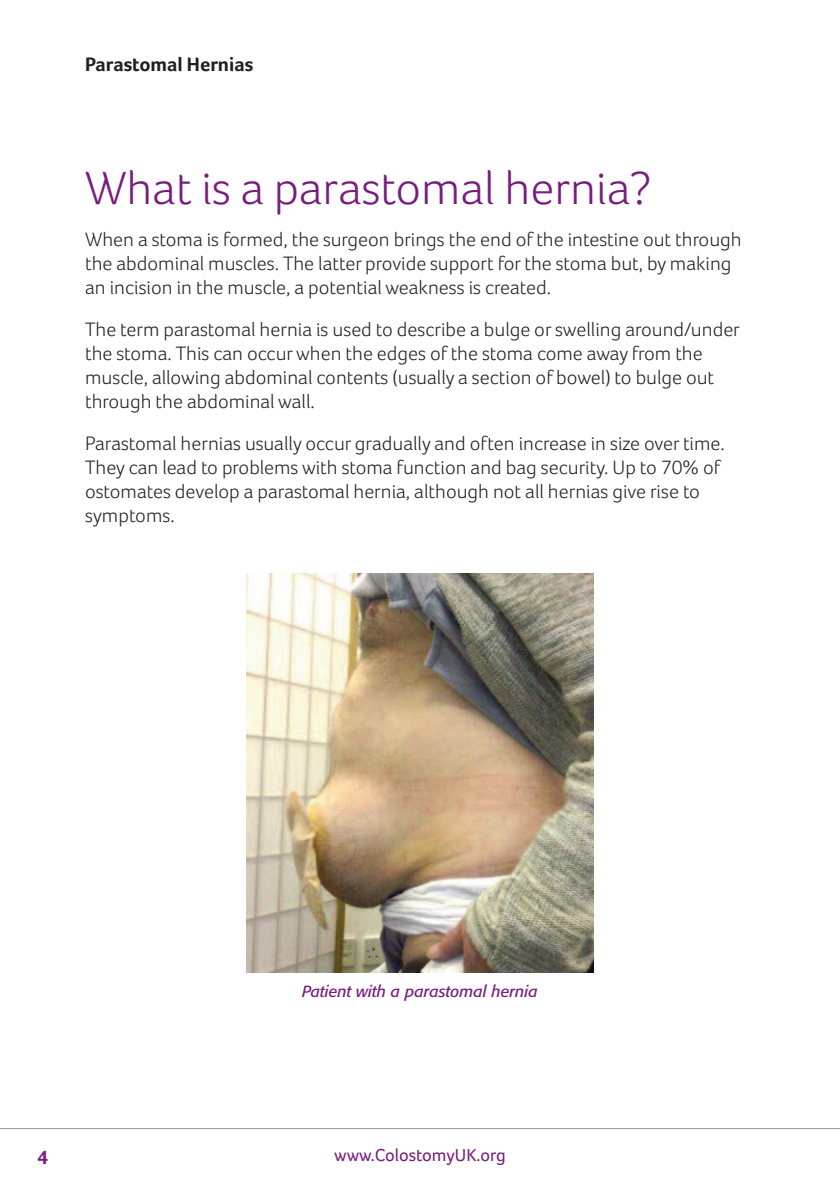
<style>
.page{position:relative;width:840px;height:1191px;background:#fff}
.page>*{position:absolute;margin:0;border:0;box-sizing:border-box;transform-origin:0 0}
.t1{font:300 48px "Foco";color:#781d7d}
.t2{font:300 20px/24px "Foco";color:#231f20}
.t3{font:700 20px "Foco";color:#231f20}
.t4{font:700 20px "Foco";color:#781d7d}
.t5{font:18px "Foco";color:#781d7d}
.t6{font:italic 16px "Formata";color:#781d7d}
</style>
<div class="page">
<hr style="left:0;top:1128px;width:839px;height:1px;background:#939598">
<img style="left:246px;top:573px;width:347px;height:399px">
<p class="t3" style="left:85px;top:51px;width:170px">Parastomal Hernias</p>
<h1 class="t1" style="left:85px;top:156px;width:567px">What is a parastomal hernia?</h1>
<p class="t2" style="left:85px;top:227px;width:657px">When a stoma is formed, the surgeon brings the end of the intestine out through the abdominal muscles. The latter provide support for the stoma but, by making an incision in the muscle, a potential weakness is created.</p>
<p class="t2" style="left:85px;top:317px;width:656px">The term parastomal hernia is used to describe a bulge or swelling around/under the stoma. This can occurwhen the edges of the stoma come away from the muscle, allowing abdominal contents (usually a section of bowel) to bulge out through the abdominal wall.</p>
<p class="t2" style="left:85px;top:431px;width:641px">Parastomal hernias usually occur gradually and often increase in size over time.<br>They can lead to problems with stoma function and bag security. Up to 70% of ostomates develop a parastomal hernia, although not all hernias give rise to symptoms.</p>
<p class="t6" style="left:302px;top:984px;width:237px">Patient with a parastomal hernia</p>
<p class="t4" style="left:37px;top:1144px;width:12px">4</p>
<p class="t5" style="left:334px;top:1143px;width:173px">www.ColostomyUK.org</p>
</div>
